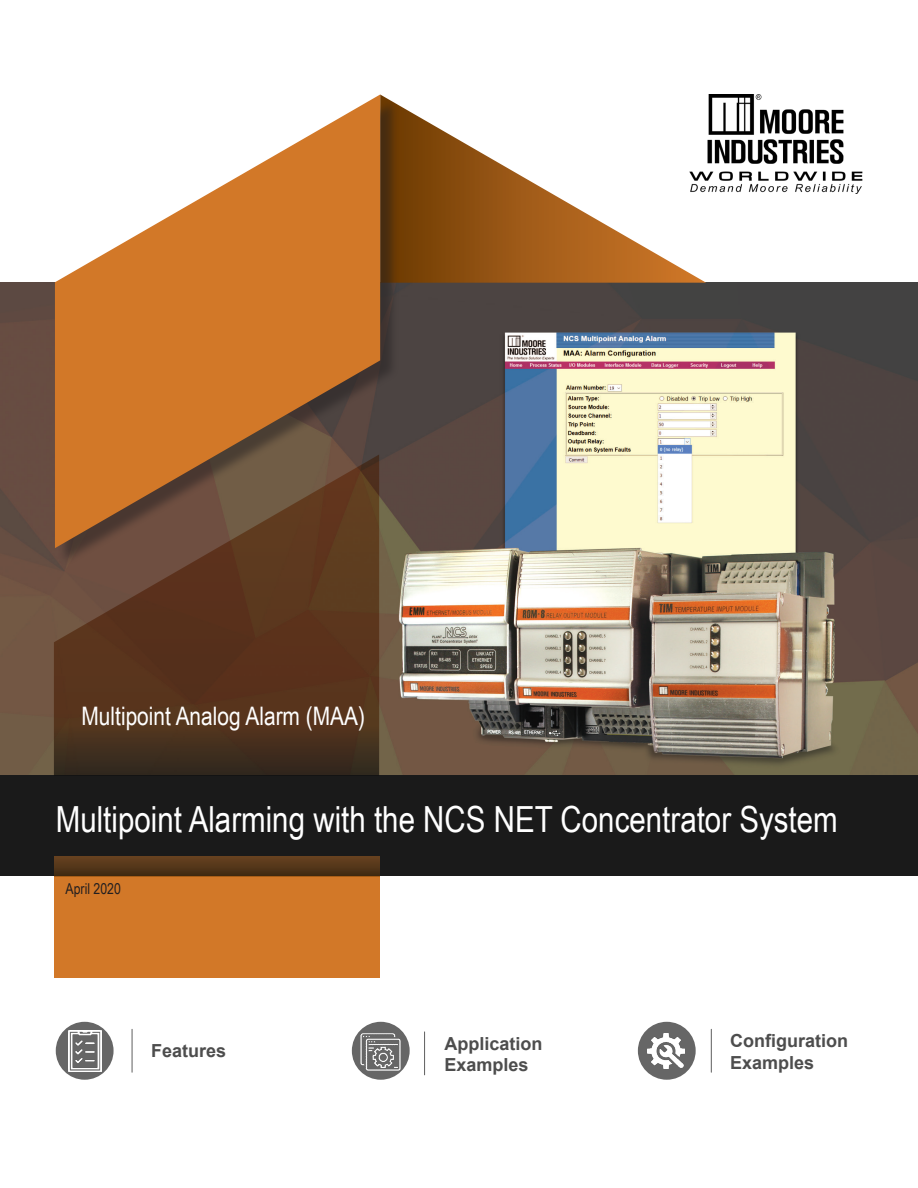
<style>
.page{position:relative;width:918px;height:1188px;background:#fff}
.page>*{position:absolute;margin:0;border:0;box-sizing:border-box;transform-origin:0 0}
.t1{font:36px "Arial Narrow";color:#fff}
.t2{font:25.5px "Arial Narrow";color:#fff}
.t3{font:700 18px/21.6px "Arial";color:#4d4d4d}
.t4{font:15px "Arial Narrow";color:#231f20}
</style>
<div class="page">
<img style="left:1px;top:283px;width:917px;height:492px">
<img style="left:706px;top:94px;width:157px;height:100px">
<div style="left:54px;top:868px;width:325px;height:110px;background:#d27828"></div>
<div style="left:0;top:775px;width:918px;height:101px;background:#1a1a1a"></div>
<svg style="left:380px;top:94px;width:326px;height:189px"></svg>
<div style="left:57px;top:98px;width:342px;height:468px;background:#231f20;opacity:.5"></div>
<svg style="left:55px;top:95px;width:325px;height:453px;fill:#d27828"></svg>
<svg style="left:54px;top:857px;width:326px;height:19px;background:#533518"></svg>
<hr style="left:132px;top:1029px;width:1px;height:44px;background:#4d4d4d">
<hr style="left:711px;top:1029px;width:1px;height:44px;background:#4d4d4d">
<div style="left:56px;top:1022px;width:58px;height:58px;background:#666;border-radius:50%"></div>
<img style="left:68px;top:1030px;width:33px;height:41px">
<div style="left:638px;top:1022px;width:58px;height:58px;background:#666;border-radius:50%"></div>
<img style="left:648px;top:1033px;width:37px;height:35px">
<svg style="left:54px;top:454px;width:325px;height:321px;background:#623e26"></svg>
<hr style="left:424px;top:1031px;width:1px;height:44px;background:#4d4d4d">
<div style="left:352px;top:1022px;width:58px;height:58px;background:#666;border-radius:50%"></div>
<img style="left:360px;top:1030px;width:42px;height:41px">
<p class="t2" style="left:82px;top:697px;width:285px">Multipoint Analog Alarm (MAA)</p>
<p class="t1" style="left:56px;top:793px;width:784px">Multipoint Alarming with the NCS NET Concentrator System</p>
<p class="t4" style="left:66px;top:878px;width:57px">April 2020</p>
<p class="t3" style="left:151px;top:1040px;width:77px">Features</p>
<p class="t3" style="left:444px;top:1033px;width:100px">Application<br>Examples</p>
<p class="t3" style="left:730px;top:1030px;width:119px">Configuration<br>Examples</p>
</div>
